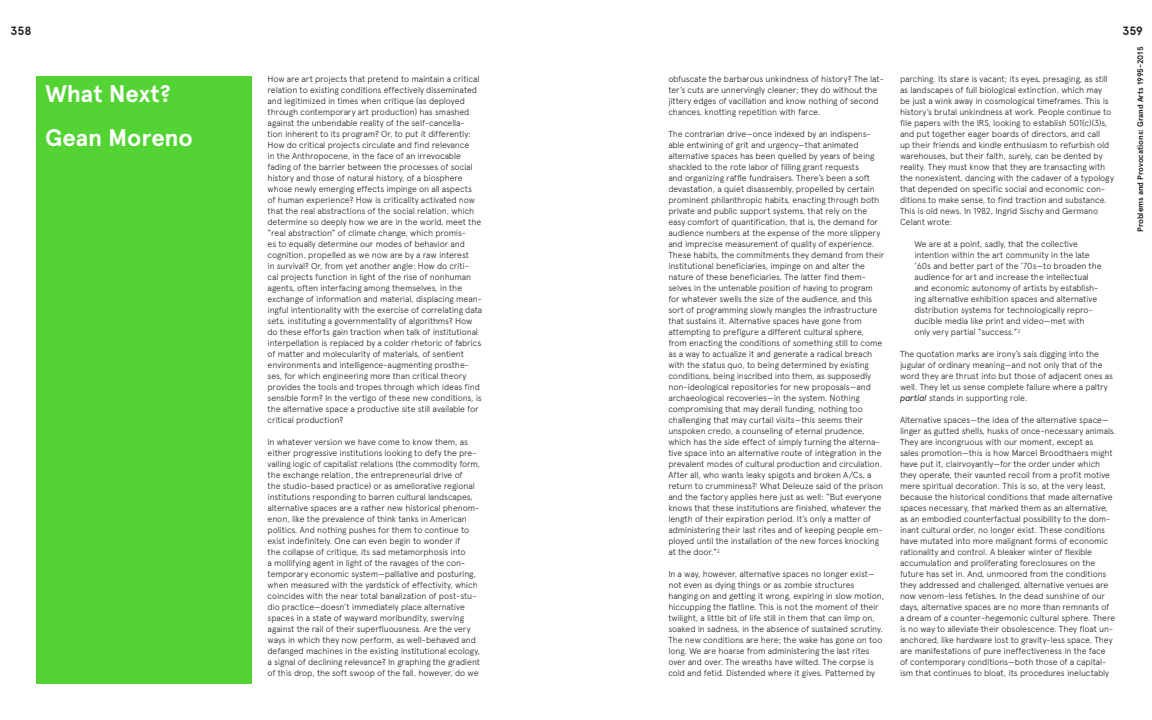
<style>
.page{position:relative;width:1152px;height:720px;background:#fff}
.page>*{position:absolute;margin:0;border:0;box-sizing:border-box;transform-origin:0 0}
.t1{font:700 24px/44px "Apercu";letter-spacing:-.005em;color:#fff}
.t2{font:700 12px "Apercu";letter-spacing:-.01em;color:#231f20}
.t3{font:300 8.8px/11px "Apercu";letter-spacing:-.015em;color:#231f20}
.t4{font:700 8px "Apercu";letter-spacing:-.005em;color:#231f20}
.s1{font-weight:400;font-style:italic}
</style>
<div class="page">
<div style="left:36px;top:76px;width:216px;height:608px;background:#54d335"></div>
<h2 class="t2" style="left:11px;top:24px;width:22px">358</h2>
<h2 class="t2" style="left:1122px;top:24px;width:22px">359</h2>
<p class="t4" style="left:1135px;top:232px;width:187px;rotate:-90deg">Problems and Provocations: Grand Arts 1995-2015</p>
<p class="t3" style="left:900px;top:74px;width:215px">parching. Its stare is vacant; its eyes, presaging, as still as landscapes of full biological extinction, which may be just a wink away in cosmological timeframes. This is history’s brutal unkindness at work. People continue to file papers with the IRS, looking to establish 501(c)(3)s, and put together eager boards of directors, and call<br>up their friends and kindle enthusiasm to refurbish old warehouses, but their faith, surely, can be dented by reality. They must know that they are transacting with the nonexistent, dancing with the cadaver of a typology that depended on specific social and economic con&shy;ditions to make sense, to find traction and substance.<br>This is old news. In 1982, Ingrid Sischy and Germano Celant wrote:</p>
<p class="t3" style="left:914px;top:239px;width:189px">We are at a point, sadly, that the collective intention within the art community in the late ’60s and better part of the ’70s—to broaden the audience for art and increase the intellectual and economic autonomy of artists by establish&shy;ing alternative exhibition spaces and alternative distribution systems for technologically repro&shy;ducible media like print and video—met with only very partial “success.”<sup>3</sup></p>
<p class="t3" style="left:900px;top:349px;width:215px">The quotation marks are irony’s sais digging into the jugular of ordinary meaning—and not only that of the word they are thrust into but those of adjacent ones as well. They let us sense complete failure where a paltry <span class="s1">partial</span> stands in supporting role.</p>
<p class="t3" style="left:900px;top:415px;width:218px">Alternative spaces—the idea of the alternative space— linger as gutted shells, husks of once-necessary animals.<br>They are incongruous with our moment, except as<br>sales promotion—this is how Marcel Broodthaers might have put it, clairvoyantly—for the order under which they operate, their vaunted recoil from a profit motive mere spiritual decoration. This is so, at the very least, because the historical conditions that made alternative spaces necessary, that marked them as an alternative, as an embodied counterfactual possibility to the dom&shy;inant cultural order, no longer exist. These conditions have mutated into more malignant forms of economic rationality and control. A bleaker winter of flexible accumulation and proliferating foreclosures on the future has set in. And, unmoored from the conditions they addressed and challenged, alternative venues are now venom-less fetishes. In the dead sunshine of our days, alternative spaces are no more than remnants of a dream of a counter-hegemonic cultural sphere. There is no way to alleviate their obsolescence. They float un&shy;anchored, like hardware lost to gravity-less space. They are manifestations of pure ineffectiveness in the face<br>of contemporary conditions—both those of a capital&shy;ism that continues to bloat, its procedures ineluctably</p>
<h1 class="t1" style="left:45px;top:72px;width:149px">What Next?<br>Gean Moreno</h1>
<p class="t3" style="left:668px;top:74px;width:217px">obfuscate the barbarous unkindness of history? The lat&shy;ter’s cuts are unnervingly cleaner; they do without the jittery edges of vacillation and know nothing of second chances, knotting repetition with farce.</p>
<p class="t3" style="left:268px;top:74px;width:216px">How are art projects that pretend to maintain a critical relation to existing conditions effectively disseminated and legitimized in times when critique (as deployed through contemporary art production) has smashed against the unbendable reality of the self-cancella-<br>tion inherent to its program? Or, to put it differently:<br>How do critical projects circulate and find relevance<br>in the Anthropocene, in the face of an irrevocable fading of the barrier between the processes of social history and those of natural history, of a biosphere whose newly emerging effects impinge on all aspects<br>of human experience? How is criticality activated now that the real abstractions of the social relation, which determine so deeply how we are in the world, meet the “real abstraction” of climate change, which promis-<br>es to equally determine our modes of behavior and cognition, propelled as we now are by a raw interest<br>in survival? Or, from yet another angle: How do criti-<br>cal projects function in light of the rise of nonhuman agents, often interfacing among themselves, in the exchange of information and material, displacing mean&shy;ingful intentionality with the exercise of correlating data sets, instituting a governmentality of algorithms? How do these efforts gain traction when talk of institutional interpellation is replaced by a colder rhetoric of fabrics of matter and molecularity of materials, of sentient environments and intelligence-augmenting prosthe&shy;ses, for which engineering more than critical theory provides the tools and tropes through which ideas find sensible form? In the vertigo of these new conditions, is the alternative space a productive site still available for critical production?</p>
<p class="t3" style="left:268px;top:437px;width:214px">In whatever version we have come to know them, as either progressive institutions looking to defy the pre&shy;vailing logic of capitalist relations (the commodity form, the exchange relation, the entrepreneurial drive of<br>the studio-based practice) or as ameliorative regional institutions responding to barren cultural landscapes, alternative spaces are a rather new historical phenom&shy;enon, like the prevalence of think tanks in American politics. And nothing pushes for them to continue to exist indefinitely. One can even begin to wonder if<br>the collapse of critique, its sad metamorphosis into<br>a mollifying agent in light of the ravages of the con&shy;temporary economic system—palliative and posturing, when measured with the yardstick of effectivity, which coincides with the near total banalization of post-stu&shy;dio practice—doesn’t immediately place alternative spaces in a state of wayward moribundity, swerving against the rail of their superfluousness. Are the very ways in which they now perform, as well-behaved and defanged machines in the existing institutional ecology, a signal of declining relevance? In graphing the gradient of this drop, the soft swoop of the fall, however, do we</p>
<p class="t3" style="left:668px;top:129px;width:217px">The contrarian drive—once indexed by an indispens&shy;able entwining of grit and urgency—that animated alternative spaces has been quelled by years of being shackled to the rote labor of filling grant requests<br>and organizing raffle fundraisers. There’s been a soft devastation, a quiet disassembly, propelled by certain prominent philanthropic habits, enacting through both private and public support systems, that rely on the easy comfort of quantification, that is, the demand for audience numbers at the expense of the more slippery and imprecise measurement of quality of experience.<br>These habits, the commitments they demand from their institutional beneficiaries, impinge on and alter the nature of these beneficiaries. The latter find them&shy;selves in the untenable position of having to program for whatever swells the size of the audience, and this sort of programming slowly mangles the infrastructure that sustains it. Alternative spaces have gone from attempting to prefigure a different cultural sphere, from enacting the conditions of something still to come as a way to actualize it and generate a radical breach with the status quo, to being determined by existing conditions, being inscribed into them, as supposedly non-ideological repositories for new proposals—and archaeological recoveries—in the system. Nothing compromising that may derail funding, nothing too challenging that may curtail visits—this seems their unspoken credo, a counseling of eternal prudence, which has the side effect of simply turning the alterna&shy;tive space into an alternative route of integration in the prevalent modes of cultural production and circulation.<br>After all, who wants leaky spigots and broken A/Cs, a return to crumminess?<sup>1</sup> What Deleuze said of the prison and the factory applies here just as well: “But everyone knows that these institutions are finished, whatever the length of their expiration period. It’s only a matter of administering their last rites and of keeping people em&shy;ployed until the installation of the new forces knocking at the door.”<sup>2</sup></p>
<p class="t3" style="left:668px;top:569px;width:217px">In a way, however, alternative spaces no longer exist— not even as dying things or as zombie structures hanging on and getting it wrong, expiring in slow motion, hiccupping the flatline. This is not the moment of their twilight, a little bit of life still in them that can limp on, soaked in sadness, in the absence of sustained scrutiny.<br>The new conditions are here; the wake has gone on too long. We are hoarse from administering the last rites over and over. The wreaths have wilted. The corpse is cold and fetid. Distended where it gives. Patterned by</p>
</div>
